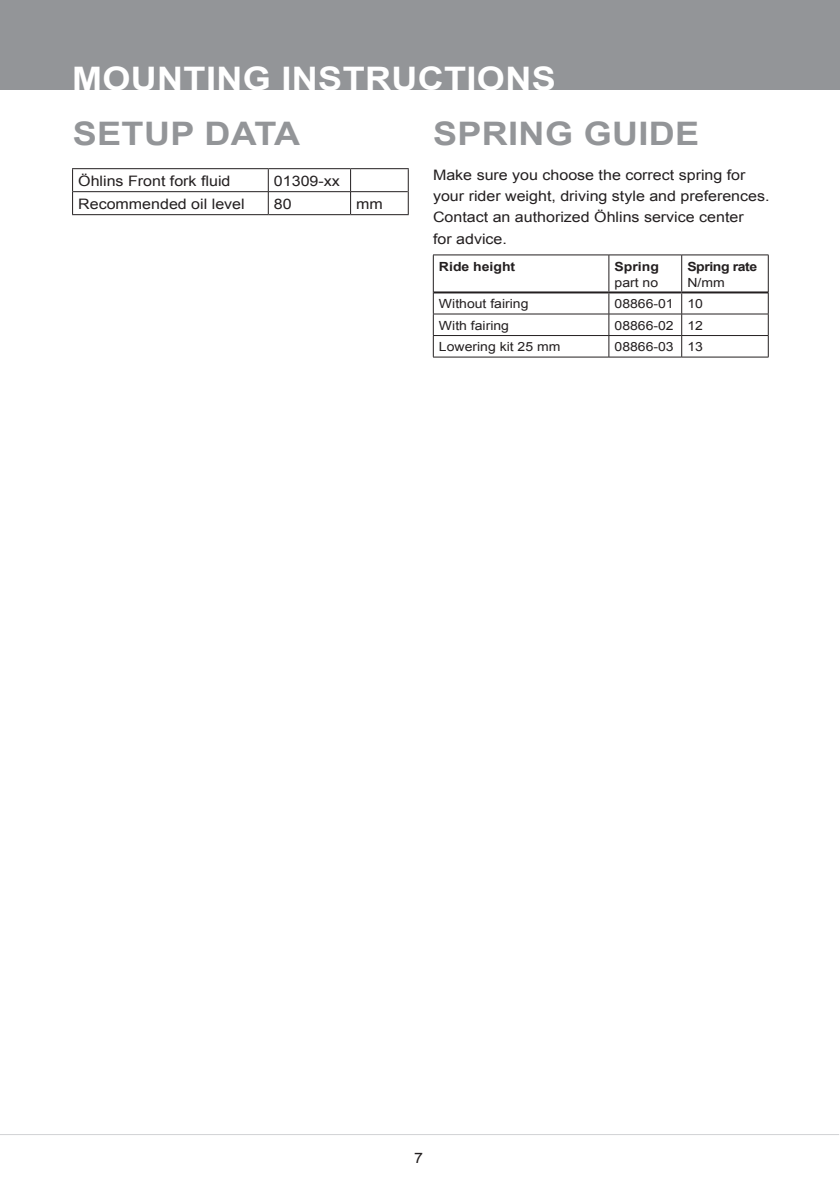
<style>
.page{position:relative;width:840px;height:1191px;background:#fff}
.page>*{position:absolute;margin:0;border:0;box-sizing:border-box;transform-origin:0 0}
.t1{font:700 32.4px "Arial";letter-spacing:.01em;color:#fff;scale:1.11 1}
._4_Header_Page_heade{font:700 32.4px "Arial";letter-spacing:.01em;color:#939598;scale:1.11 1}
._6_Body_type{font:14.4px/21.4px "Arial";color:#231f20;scale:1.11 1}
._6_Body_type-2{font:12.6px "Arial";color:#231f20;scale:1.11 1}
._6_Body_type-3{font:700 12.6px "Arial";color:#231f20;scale:1.11 1}
._6_Body_type-4{font:700 12.6px "Arial";letter-spacing:-.03em;color:#231f20;scale:1.11 1}
</style>
<div class="page">
<div style="left:0;top:0;width:839px;height:90px;background:#939598"></div>
<hr style="left:0;top:1134px;width:838px;height:1px;background:#d1d2d4">
<hr style="left:72px;top:168px;width:196px;height:1px;background:#231f20">
<hr style="left:268px;top:168px;width:82px;height:1px;background:#231f20">
<hr style="left:350px;top:168px;width:58px;height:1px;background:#231f20">
<svg style="left:72px;top:169px;width:1px;height:45px"></svg>
<svg style="left:407px;top:169px;width:1px;height:45px"></svg>
<hr style="left:72px;top:214px;width:196px;height:1px;background:#231f20">
<hr style="left:268px;top:214px;width:82px;height:1px;background:#231f20">
<hr style="left:350px;top:214px;width:58px;height:1px;background:#231f20">
<hr style="left:73px;top:191px;width:195px;height:1px;background:#231f20">
<hr style="left:268px;top:191px;width:82px;height:1px;background:#231f20">
<svg style="left:268px;top:169px;width:1px;height:45px"></svg>
<hr style="left:350px;top:191px;width:57px;height:1px;background:#231f20">
<svg style="left:350px;top:169px;width:1px;height:45px"></svg>
<hr style="left:433px;top:254px;width:175px;height:1px;background:#231f20">
<hr style="left:432px;top:255px;width:1px;height:37px;background:#231f20">
<hr style="left:608px;top:254px;width:73px;height:1px;background:#231f20">
<hr style="left:608px;top:255px;width:1px;height:36px;background:#231f20">
<hr style="left:681px;top:254px;width:87px;height:1px;background:#231f20">
<hr style="left:681px;top:255px;width:1px;height:36px;background:#231f20">
<hr style="left:767px;top:255px;width:1px;height:37px;background:#231f20">
<hr style="left:433px;top:314px;width:175px;height:1px;background:#231f20">
<hr style="left:608px;top:314px;width:73px;height:1px;background:#231f20">
<hr style="left:681px;top:314px;width:87px;height:1px;background:#231f20">
<hr style="left:433px;top:335px;width:175px;height:1px;background:#231f20">
<svg style="left:432px;top:292px;width:1px;height:65px"></svg>
<hr style="left:608px;top:335px;width:73px;height:1px;background:#231f20">
<svg style="left:608px;top:293px;width:1px;height:64px"></svg>
<hr style="left:681px;top:335px;width:87px;height:1px;background:#231f20">
<svg style="left:681px;top:293px;width:1px;height:64px"></svg>
<svg style="left:767px;top:292px;width:1px;height:65px"></svg>
<hr style="left:433px;top:357px;width:175px;height:1px;background:#231f20">
<hr style="left:608px;top:357px;width:73px;height:1px;background:#231f20">
<hr style="left:681px;top:357px;width:87px;height:1px;background:#231f20">
<hr style="left:433px;top:291px;width:175px;height:2px;background:#231f20">
<hr style="left:608px;top:291px;width:73px;height:2px;background:#231f20">
<hr style="left:681px;top:291px;width:86px;height:2px;background:#231f20">
<h1 class="t1" style="left:72px;top:57px;width:437px">MOUNTING INSTRUCTIONS</h1>
<p class="_4_Header_Page_heade" style="left:73px;top:112px;width:206px">SETUP DATA</p>
<p class="_4_Header_Page_heade" style="left:433px;top:112px;width:241px">SPRING GUIDE</p>
<p class="_6_Body_type" style="left:78px;top:170px;width:138px">Öhlins Front fork fluid</p>
<p class="_6_Body_type" style="left:274px;top:170px;width:61px">01309-xx</p>
<p class="_6_Body_type" style="left:78px;top:193px;width:151px">Recommended oil level</p>
<p class="_6_Body_type" style="left:274px;top:193px;width:18px">80</p>
<p class="_6_Body_type" style="left:356px;top:193px;width:26px">mm</p>
<p class="_6_Body_type" style="left:433px;top:164px;width:304px">Make sure you choose the correct spring for your rider weight, driving style and preferences.<br>Contact an authorized Öhlins service center<br>for advice.</p>
<p class="_6_Body_type-3" style="left:439px;top:258px;width:70px">Ride height</p>
<p class="_6_Body_type-3" style="left:614px;top:258px;width:41px">Spring</p>
<p class="_6_Body_type-2" style="left:614px;top:274px;width:41px">part no</p>
<p class="_6_Body_type-4" style="left:687px;top:258px;width:64px">Spring rate</p>
<p class="_6_Body_type-2" style="left:687px;top:274px;width:35px">N/mm</p>
<p class="_6_Body_type-2" style="left:439px;top:296px;width:82px">Without fairing</p>
<p class="_6_Body_type-2" style="left:614px;top:296px;width:55px">08866-01</p>
<p class="_6_Body_type-2" style="left:687px;top:296px;width:16px">10</p>
<p class="_6_Body_type-2" style="left:439px;top:317px;width:65px">With fairing</p>
<p class="_6_Body_type-2" style="left:614px;top:317px;width:55px">08866-02</p>
<p class="_6_Body_type-2" style="left:687px;top:317px;width:16px">12</p>
<p class="_6_Body_type-2" style="left:439px;top:339px;width:111px">Lowering kit 25 mm</p>
<p class="_6_Body_type-2" style="left:614px;top:339px;width:55px">08866-03</p>
<p class="_6_Body_type-2" style="left:687px;top:339px;width:16px">13</p>
<p class="_6_Body_type" style="left:414px;top:1147px;width:10px">7</p>
</div>
